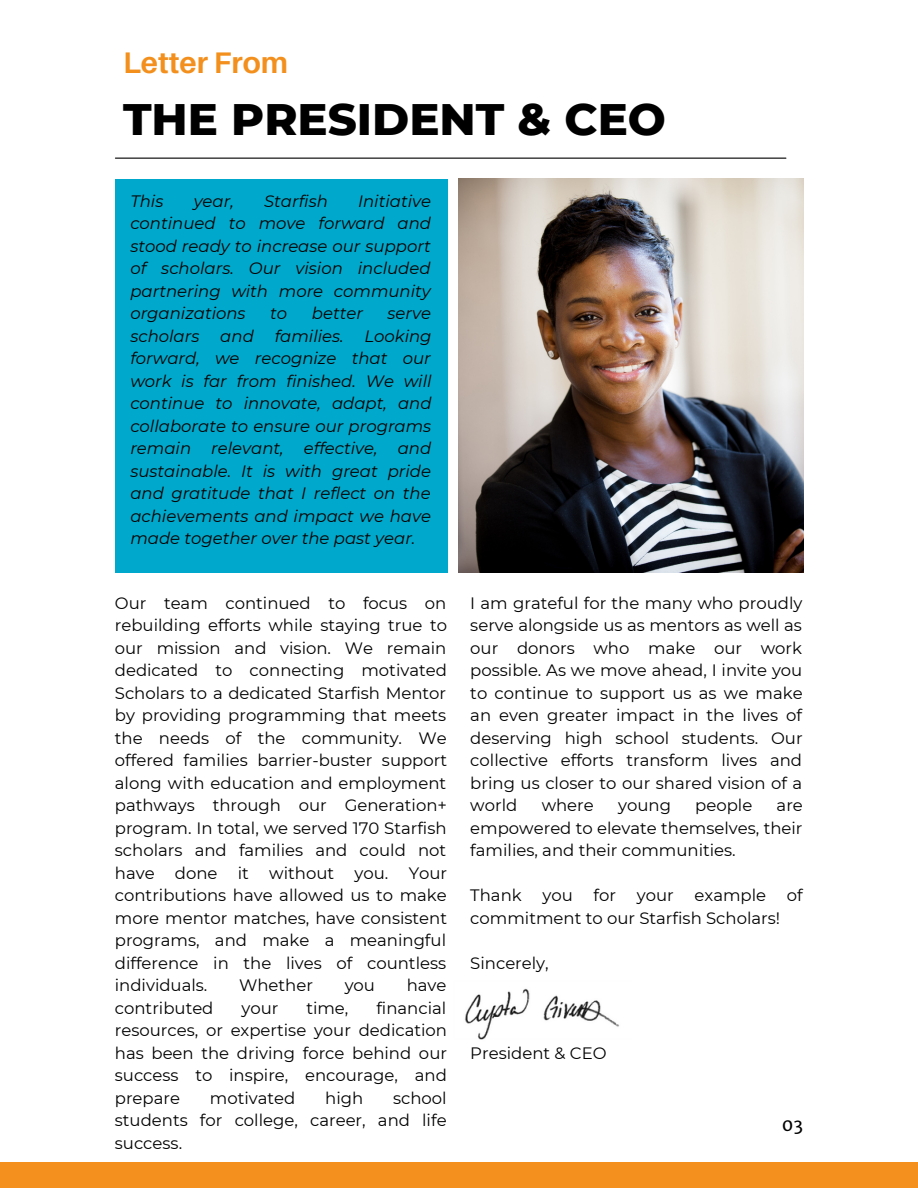
<style>
.page{position:relative;width:918px;height:1188px;background:#fff}
.page>*{position:absolute;margin:0;border:0;box-sizing:border-box;transform-origin:0 0}
.t1{font:800 45px "Montserrat";color:#000}
.t2{font:700 29.7px "Aileron";color:#f3901d}
.t3{font:17.25px "Merriweather Sans";color:#000}
.t4{font:16.5px/22.5px "Montserrat";color:#000;text-align:justify}
.t5{font:italic 16.5px/22.5px "Montserrat";color:#000;text-align:justify}
</style>
<div class="page">
<div style="left:115px;top:179px;width:332px;height:393px;background:#00a8cb"></div>
<img style="left:459px;top:179px;width:344px;height:393px">
<img style="left:465px;top:988px;width:154px;height:52px">
<div style="left:0;top:1162px;width:918px;height:26px;background:#f4911e"></div>
<hr style="left:115px;top:158px;width:671px;height:1px;background:#000">
<p class="t2" style="left:123px;top:44px;width:167px">Letter From</p>
<p class="t1" style="left:123px;top:91px;width:545px">THE PRESIDENT &amp; CEO</p>
<p class="t5" style="left:130px;top:190px;width:35px">This</p>
<p class="t5" style="left:194px;top:190px;width:42px">year,</p>
<p class="t5" style="left:264px;top:190px;width:65px">Starfish</p>
<p class="t5" style="left:130px;top:190px;width:302px;text-indent:228px">Initiative continued to move forward and stood ready to increase our support of scholars. Our vision included partnering with more community organizations</p>
<p class="t5" style="left:270px;top:302px;width:19px">to</p>
<p class="t5" style="left:312px;top:302px;width:53px">better</p>
<p class="t5" style="left:388px;top:302px;width:45px">serve</p>
<p class="t5" style="left:130px;top:325px;width:71px">scholars</p>
<p class="t5" style="left:220px;top:325px;width:35px">and</p>
<p class="t5" style="left:275px;top:325px;width:71px">families.</p>
<p class="t5" style="left:130px;top:325px;width:303px;text-indent:234px">Looking forward, we recognize that our work is far from finished. We will continue to innovate, adapt, and collaborate to ensure our programs remain relevant, effective, and sustainable. It is with great pride and gratitude that I reflect on the achievements and impact we have made together over the past year.</p>
<p class="t4" style="left:115px;top:592px;width:334px">Our team continued to focus on rebuilding efforts while staying true to our mission and vision. We remain dedicated to connecting motivated Scholars to a dedicated Starfish Mentor by providing programming that meets the needs of the community. We offered families barrier-buster support along with education and employment pathways through our Generation+ program. In total, we served 170 Starfish scholars and families and could not have done it without you. Your contributions have allowed us to make more mentor matches, have consistent programs, and make a meaningful difference in the lives of countless individuals.</p>
<p class="t4" style="left:239px;top:974px;width:75px">Whether</p>
<p class="t4" style="left:345px;top:974px;width:32px">you</p>
<p class="t4" style="left:407px;top:974px;width:41px">have</p>
<p class="t4" style="left:115px;top:997px;width:334px;text-indent:262px">financial resources, or expertise your dedication has been the driving force behind our success to inspire, encourage, and prepare</p>
<p class="t4" style="left:115px;top:997px;width:100px">contributed</p>
<p class="t4" style="left:241px;top:997px;width:38px">your</p>
<p class="t4" style="left:306px;top:997px;width:44px">time,</p>
<p class="t4" style="left:115px;top:1087px;width:333px;text-indent:278px">school students for college, career, and life success.</p>
<p class="t4" style="left:210px;top:1087px;width:87px">motivated</p>
<p class="t4" style="left:325px;top:1087px;width:40px">high</p>
<p class="t4" style="left:470px;top:592px;width:334px">I am grateful for the many who proudly serve alongside us as mentors as well as our donors who make our work possible. As we move ahead, I invite you to continue to support us as we make an even greater impact in the lives of deserving high school students. Our collective efforts transform lives and bring us closer to our shared vision of a world</p>
<p class="t4" style="left:542px;top:794px;width:54px">where</p>
<p class="t4" style="left:618px;top:794px;width:54px">young</p>
<p class="t4" style="left:695px;top:794px;width:59px">people</p>
<p class="t4" style="left:470px;top:794px;width:334px;text-indent:306px">are empowered to elevate themselves, their families, and their communities.</p>
<p class="t4" style="left:470px;top:884px;width:53px">Thank</p>
<p class="t4" style="left:542px;top:884px;width:32px">you</p>
<p class="t4" style="left:594px;top:884px;width:24px">for</p>
<p class="t4" style="left:637px;top:884px;width:38px">your</p>
<p class="t4" style="left:695px;top:884px;width:73px">example</p>
<p class="t4" style="left:787px;top:884px;width:17px">of</p>
<p class="t4" style="left:470px;top:907px;width:311px">commitment to our Starfish Scholars!</p>
<p class="t4" style="left:470px;top:952px;width:80px">Sincerely,</p>
<p class="t4" style="left:470px;top:1042px;width:138px">President &amp; CEO</p>
<p class="t3" style="left:782px;top:1114px;width:23px">03</p>
</div>
